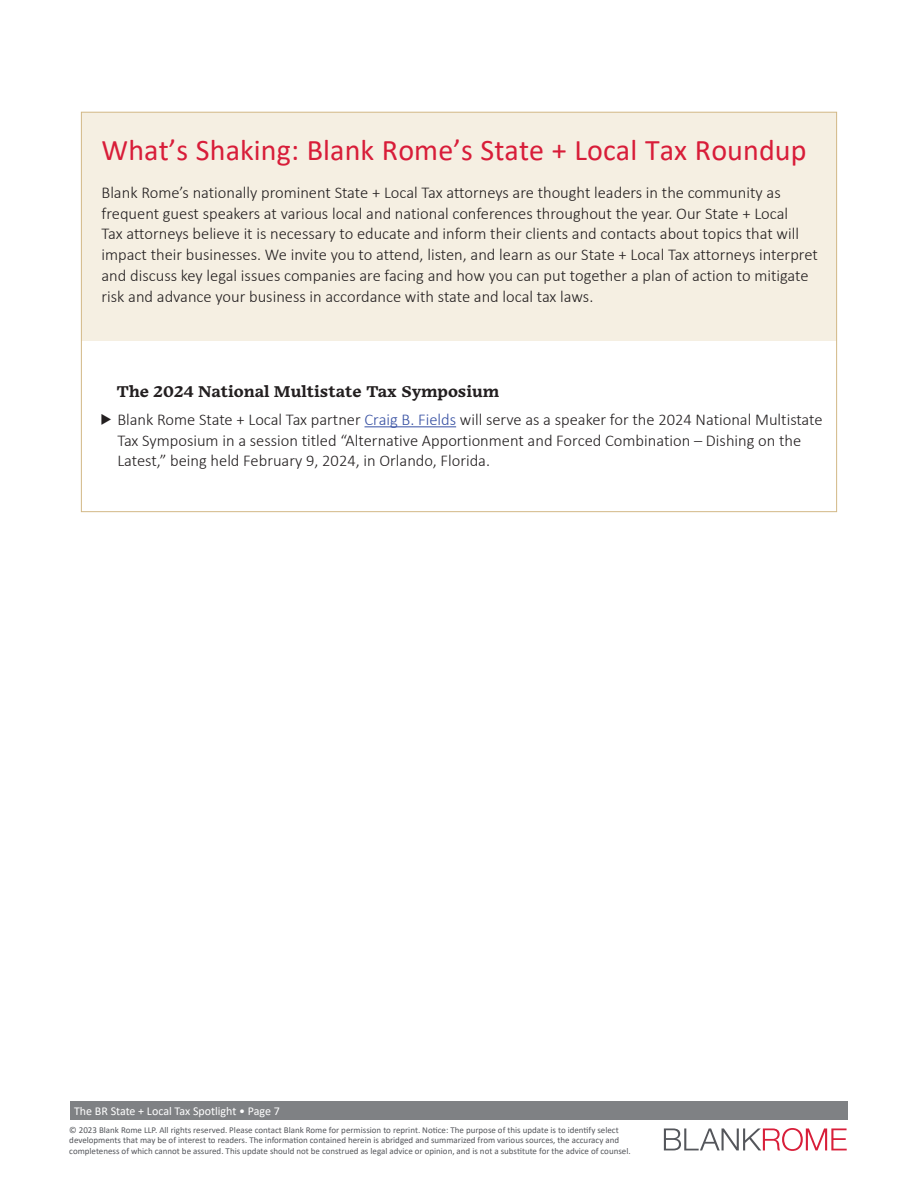
<style>
.page{position:relative;width:918px;height:1188px;background:#fff}
.page>*{position:absolute;margin:0;border:0;box-sizing:border-box;transform-origin:0 0}
.t1{font:30px "Calibri";letter-spacing:.005em;color:#d81d39}
.t2{font:300 16.5px/20.9px "Calibri";color:#231f20}
.t3{font:700 16.2px "Embury Text";color:#231f20}
.t4{font:12px "Calibri";color:#fff}
.t5{font:9px/10.5px "Calibri";color:#54565b}
.s1{color:#3851a3}
</style>
<div class="page">
<div style="left:70px;top:1101px;width:778px;height:18px;background:#7f8184"></div>
<svg style="left:664px;top:1128px;width:183px;height:23px"></svg>
<div style="left:81px;top:112px;width:756px;height:229px;background:#f5efe2"></div>
<hr style="left:365px;top:426px;width:91px;height:1px;background:#3851a3">
<h1 class="t1" style="left:102px;top:130px;width:706px">What’s Shaking: Blank Rome’s State + Local Tax Roundup</h1>
<p class="t2" style="left:102px;top:182px;width:718px">Blank Rome’s nationally prominent State + Local Tax attorneys are thought leaders in the community as frequent guest speakers at various local and national conferences throughout the year. Our State + Local<br>Tax attorneys believe it is necessary to educate and inform their clients and contacts about topics that will impact their businesses. We invite you to attend, listen, and learn as our State + Local Tax attorneys interpret and discuss key legal issues companies are facing and how you can put together a plan of action to mitigate risk and advance your business in accordance with state and local tax laws.</p>
<p class="t3" style="left:117px;top:376px;width:384px">The 2024 National Multistate Tax Symposium</p>
<p class="t2" style="left:117px;top:409px;width:707px;text-indent:-17px">◆ Blank Rome State + Local Tax partner <span class="s1">Craig B. Fields</span> will serve as a speaker for the 2024 National Multistate<br>Tax Symposium in a session titled “Alternative Apportionment and Forced Combination – Dishing on the<br>Latest,” being held February 9, 2024, in Orlando, Florida.</p>
<p class="t4" style="left:74px;top:1103px;width:207px">The BR State + Local Tax Spotlight • Page 7</p>
<p class="t5" style="left:69px;top:1124px;width:563px">© 2023 Blank Rome LLP. All rights reserved. Please contact Blank Rome for permission to reprint. Notice: The purpose of this update is to identify select developments that may be of interest to readers. The information contained herein is abridged and summarized from various sources, the accuracy and completeness of which cannot be assured. This update should not be construed as legal advice or opinion, and is not a substitute for the advice of counsel.</p>
</div>
